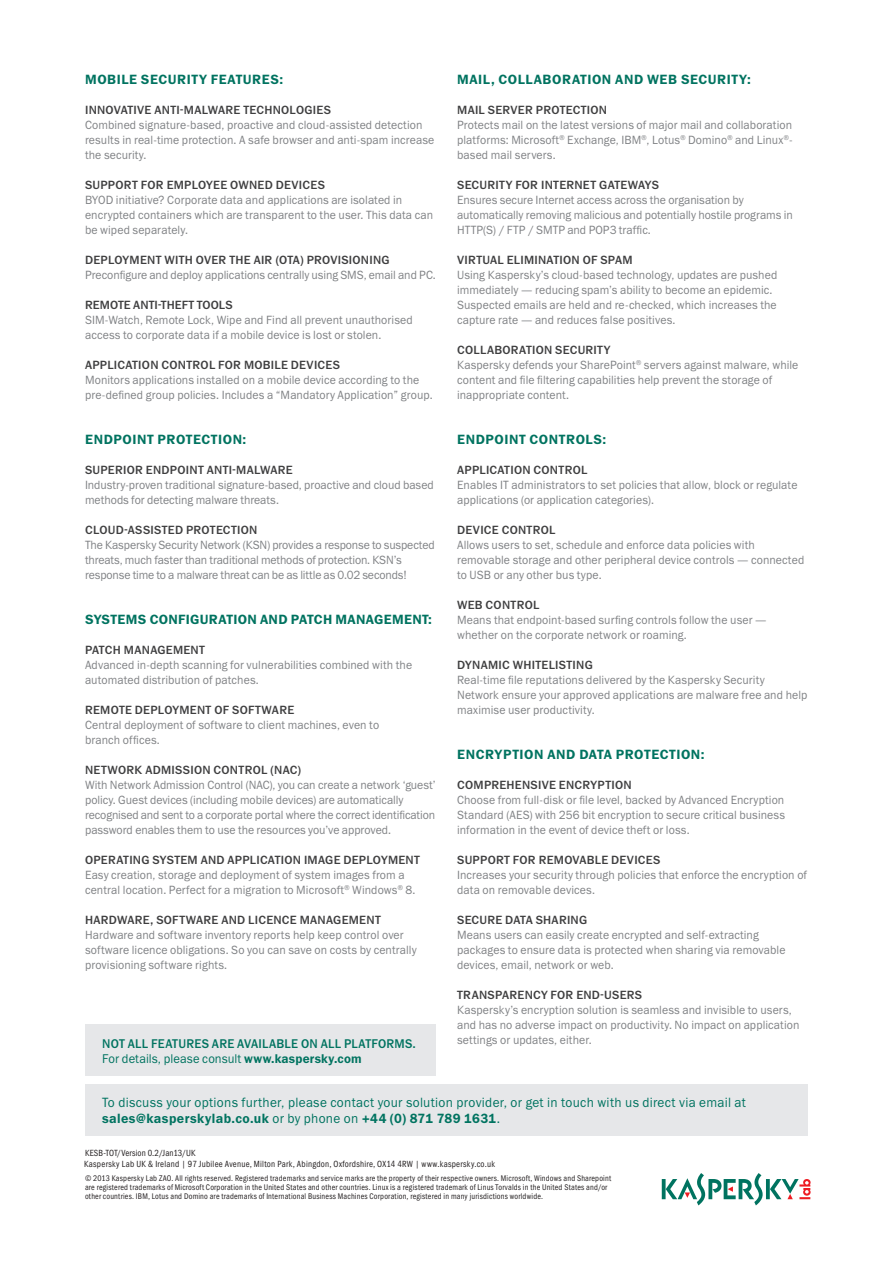
<style>
.page{position:relative;width:893px;height:1263px;background:#fff}
.page>*{position:absolute;margin:0;border:0;box-sizing:border-box;transform-origin:0 0}
.t1{font:600 13.5px "Lab Gothic";letter-spacing:.04em;color:#007360}
.t2{font:13.5px/16.2px "Lab Gothic";letter-spacing:.025em;color:#007360;scale:.95 1}
.t3{font:500 12.75px/15.3px "Lab Gothic";letter-spacing:.02em;color:#007360;scale:.95 1}
.t4{font:12px/15px "Lab Gothic";letter-spacing:.01em;color:#808285;scale:.95 1}
.t5{font:500 12px "Lab Gothic";letter-spacing:.025em;color:#3e3e3f}
.t6{font:12px/15px "Lab Gothic";letter-spacing:-.01em;color:#808285;scale:.95 1}
.t7{font:9px "Lab Gothic Cond";letter-spacing:.03em;color:#231f20;scale:.95 1}
.t8{font:8.25px/9px "Lab Gothic Cond";letter-spacing:.03em;color:#231f20;scale:.95 1}
.s1{font-weight:500;color:#3e3e3f}
.s2{font-weight:400}
.s3{font-weight:600}
</style>
<div class="page">
<svg style="left:662px;top:1173px;width:149px;height:32px"></svg>
<div style="left:85px;top:1025px;width:351px;height:51px;background:#e6e7e9"></div>
<div style="left:85px;top:1084px;width:723px;height:51px;background:#e6e7e9"></div>
<p class="t1" style="left:85px;top:71px;width:200px">MOBI LE SECURITY FEATURES:</p>
<p class="t5" style="left:85px;top:103px;width:246px">INNOVATIVE ANTI-MALWARE TECHNOLOG IES</p>
<p class="t4" style="left:85px;top:117px;width:369px">Combined signature-based, proactive and cloud-assisted detection results in real-time protection. A safe browser and anti-spam increase the security.</p>
<p class="t5" style="left:85px;top:178px;width:24px">SUPPO</p>
<p class="t5" style="left:124px;top:178px;width:52px">RT FOR EMP</p>
<p class="t5" style="left:192px;top:178px;width:133px">LOYEE OWNED DEVICES</p>
<p class="t4" style="left:85px;top:192px;width:368px">BYOD initiative? Corporate data and applications are isolated in encrypted containers which are transparent to the user. This data can be wiped separately.</p>
<p class="t5" style="left:85px;top:253px;width:304px">DEPLOYMENT WITH OVER THE AIR (OTA) PROVISIONING</p>
<p class="t4" style="left:85px;top:267px;width:371px">Preconfigure and deploy applications centrally using SMS, email and PC.</p>
<p class="t5" style="left:85px;top:298px;width:148px">REMOTE ANTI-THEFT TOO LS</p>
<p class="t4" style="left:85px;top:312px;width:346px">SIM-Watch, Remote Lock, Wipe and Find all prevent unauthorised access to corporate data if a mobile device is lost or stolen.</p>
<p class="t5" style="left:85px;top:358px;width:9px">APP</p>
<p class="t5" style="left:107px;top:358px;width:233px">LICATION CONTROL FOR MOBILE DEVICES</p>
<p class="t4" style="left:85px;top:372px;width:367px">Monitors applications installed on a mobile device according to the pre-defined group policies. Includes a “Mandatory Application” group.</p>
<p class="t1" style="left:85px;top:431px;width:56px">ENDPOINT</p>
<p class="t1" style="left:158px;top:431px;width:90px">PROTECTION:</p>
<p class="t5" style="left:85px;top:463px;width:86px">SUPERIOR ENDPO</p>
<p class="t5" style="left:186px;top:463px;width:108px">INT ANTI-MALWARE</p>
<p class="t4" style="left:85px;top:477px;width:369px">Industry-proven traditional signature-based, proactive and cloud based methods for detecting malware threats.</p>
<p class="t5" style="left:85px;top:523px;width:52px">CLOUD-ASS</p>
<p class="t5" style="left:151px;top:523px;width:108px">ISTED PROTECTION</p>
<p class="t6" style="left:85px;top:537px;width:370px">The Kaspersky Security Network (KSN) provides a response to suspected threats, much faster than traditional methods of protection. KSN’s response time to a malware threat can be as little as 0.02 seconds!</p>
<p class="t1" style="left:457px;top:71px;width:9px">MAI</p>
<p class="t1" style="left:483px;top:71px;width:88px">L, COLLABORATI</p>
<p class="t1" style="left:592px;top:71px;width:108px">ON AN D WEB SECURITY</p>
<p class="t1" style="left:747px;top:71px;width:5px">:</p>
<p class="t5" style="left:457px;top:103px;width:152px">MAIL SERVER PROTECTION</p>
<p class="t4" style="left:457px;top:117px;width:355px;text-align:justify">Protects mail on the latest versions of major mail and collaboration platforms: Microsoft<sup>®</sup> Exchange, IBM<sup>®</sup>, Lotus<sup>®</sup> Domino<sup>®</sup> and Linux<sup>®</sup>- based mail servers.</p>
<p class="t5" style="left:457px;top:178px;width:202px">SECURITY FOR INTERNET GATEWAYS</p>
<p class="t4" style="left:457px;top:192px;width:355px">Ensures secure Internet access across the organisation by automatically removing malicious and potentially hostile programs in<br>HTTP(S) / FTP / SMTP and POP3 traffic.</p>
<p class="t5" style="left:457px;top:253px;width:175px">VIRTUAL ELIMINATION OF SPAM</p>
<p class="t4" style="left:457px;top:267px;width:339px">Using Kaspersky’s cloud-based technology, updates are pushed immediately — reducing spam’s ability to become an epidemic.<br>Suspected emails are held and re-checked, which increases the capture rate — and reduces false positives.</p>
<p class="t4" style="left:457px;top:342px;width:361px"><span class="s1">COLLABORATION SECURITY<br></span>Kaspersky defends your SharePoint<sup>®</sup> servers against malware, while content and file filtering capabilities help prevent the storage of inappropriate content.</p>
<p class="t1" style="left:457px;top:431px;width:56px">ENDPOINT</p>
<p class="t1" style="left:530px;top:431px;width:29px">CONTR</p>
<p class="t1" style="left:576px;top:431px;width:32px">OLS:</p>
<p class="t5" style="left:457px;top:463px;width:9px">APP</p>
<p class="t5" style="left:479px;top:463px;width:109px">LICATION CONTROL</p>
<p class="t4" style="left:457px;top:477px;width:360px">Enables IT administrators to set policies that allow, block or regulate applications (or application categories).</p>
<p class="t5" style="left:457px;top:523px;width:100px">DEVICE CONTROL</p>
<p class="t4" style="left:457px;top:537px;width:367px">Allows users to set, schedule and enforce data policies with removable storage and other peripheral device controls — connected to USB or any other bus type.</p>
<p class="t5" style="left:457px;top:598px;width:84px">WEB CONTROL</p>
<p class="t4" style="left:457px;top:612px;width:327px">Means that endpoint-based surfing controls follow the user — whether on the corporate network or roaming.</p>
<p class="t5" style="left:457px;top:658px;width:136px">DYNAMIC WHITELISTING</p>
<p class="t4" style="left:457px;top:672px;width:370px">Real-time file reputations delivered by the Kaspersky Security<br>Network ensure your approved applications are malware free and help maximise user productivity.</p>
<p class="t1" style="left:85px;top:611px;width:18px">SYSTE</p>
<p class="t1" style="left:126px;top:611px;width:83px">MS CONFIGURATI</p>
<p class="t1" style="left:238px;top:611px;width:109px">ONAN D PATCH MANA</p>
<p class="t1" style="left:374px;top:611px;width:59px">GEMENT:</p>
<p class="t5" style="left:85px;top:643px;width:121px">PATCH MANAGEMENT</p>
<p class="t4" style="left:85px;top:657px;width:346px">Advanced in-depth scanning for vulnerabilities combined with the automated distribution of patches.</p>
<p class="t5" style="left:85px;top:703px;width:211px">REMOTE DEPLOYMENT OF SOFTWARE</p>
<p class="t4" style="left:85px;top:717px;width:311px">Central deployment of software to client machines, even to branch offices.</p>
<p class="t5" style="left:85px;top:763px;width:70px">NETWORK ADM</p>
<p class="t5" style="left:171px;top:763px;width:131px">ISSION CONTROL (NAC)</p>
<p class="t4" style="left:85px;top:777px;width:371px">With Network Admission Control (NAC), you can create a network ‘guest’ policy. Guest devices (including mobile devices) are automatically recognised and sent to a corporate portal where the correct identification password enables them to use the resources you’ve approved.</p>
<p class="t5" style="left:85px;top:853px;width:151px">OPERATING SYSTEM AND APP</p>
<p class="t5" style="left:250px;top:853px;width:172px">LICATION IMAGE DEPLOYMENT</p>
<p class="t4" style="left:85px;top:867px;width:349px">Easy creation, storage and deployment of system images from a central location. Perfect for a migration to Microsoft<sup>®</sup> Windows<sup>®</sup> 8.</p>
<p class="t5" style="left:85px;top:913px;width:297px">HARDWARE, SOFTWARE AND LICENCE MANAGEMENT</p>
<p class="t4" style="left:85px;top:927px;width:350px">Hardware and software inventory reports help keep control over software licence obligations. So you can save on costs by centrally provisioning software rights.</p>
<p class="t1" style="left:457px;top:746px;width:18px">ENCRYPTI</p>
<p class="t1" style="left:524px;top:746px;width:64px">ONAND DATA</p>
<p class="t1" style="left:616px;top:746px;width:37px">PROTECTI</p>
<p class="t1" style="left:681px;top:746px;width:25px">ON:</p>
<p class="t5" style="left:457px;top:778px;width:18px">COMP</p>
<p class="t5" style="left:491px;top:778px;width:142px">REHENSIVE ENCRYPTION</p>
<p class="t4" style="left:457px;top:792px;width:347px;text-align:justify">Choose from full-disk or file level, backed by Advanced Encryption Standard (AES) with 256 bit encryption to secure critical business information in the event of device theft or loss.</p>
<p class="t5" style="left:457px;top:853px;width:24px">SUPPO</p>
<p class="t5" style="left:496px;top:853px;width:164px">RT FOR REMOVABLE DEVICES</p>
<p class="t4" style="left:457px;top:867px;width:370px">Increases your security through policies that enforce the encryption of data on removable devices.</p>
<p class="t5" style="left:457px;top:913px;width:130px">SECURE DATA SHARING</p>
<p class="t4" style="left:457px;top:927px;width:347px">Means users can easily create encrypted and self-extracting packages to ensure data is protected when sharing via removable devices, email, network or web.</p>
<p class="t5" style="left:457px;top:988px;width:185px">TRANSPARENCY FOR END-USERS</p>
<p class="t4" style="left:457px;top:1002px;width:362px">Kaspersky’s encryption solution is seamless and invisible to users, and has no adverse impact on productivity. No impact on application settings or updates, either.</p>
<p class="t3" style="left:102px;top:1036px;width:332px">NOT ALL FEATURES ARE AVAILABLE ON ALL PLATFORMS.<br><span class="s2">For details, please consult</span> <span class="s3">WWW.KASPERSKY.COM</span></p>
<p class="t2" style="left:102px;top:1094px;width:679px">To discuss your options further, please contact your solution provider, or get in touch with us direct via email at<br><span class="s3">SALES@KASPERSKYLAB.CO.UK</span> or by phone on <span class="s3">+44 (0) 871 789 1631</span>.</p>
<p class="t7" style="left:84px;top:1159px;width:434px">Kaspersky Lab U K &amp; I reland | 97 Jubilee Avenue, Milton Park, Abingdon, Oxfordshire, OX14 4RW | www.kaspersky.co.uk</p>
<p class="t7" style="left:85px;top:1148px;width:118px">KESB-TOT/Version 0.2/Jan13/UK</p>
<p class="t8" style="left:85px;top:1174px;width:555px">© 2013 Kaspersky Lab ZAO. All rights reserved. Registered trademarks and service marks are the property of their respective owners. Microsoft, Windows and Sharepoint are registered trademarks of Microsoft Corporation in the U nited States and other countries. Linux is a registered trademark of Linus Torvalds in the U nited States and/or other countries. IBM, Lotus and Domino are trademarks of I nternational Business Machines Corporation, registered in many jurisdictions worldwide.</p>
</div>
